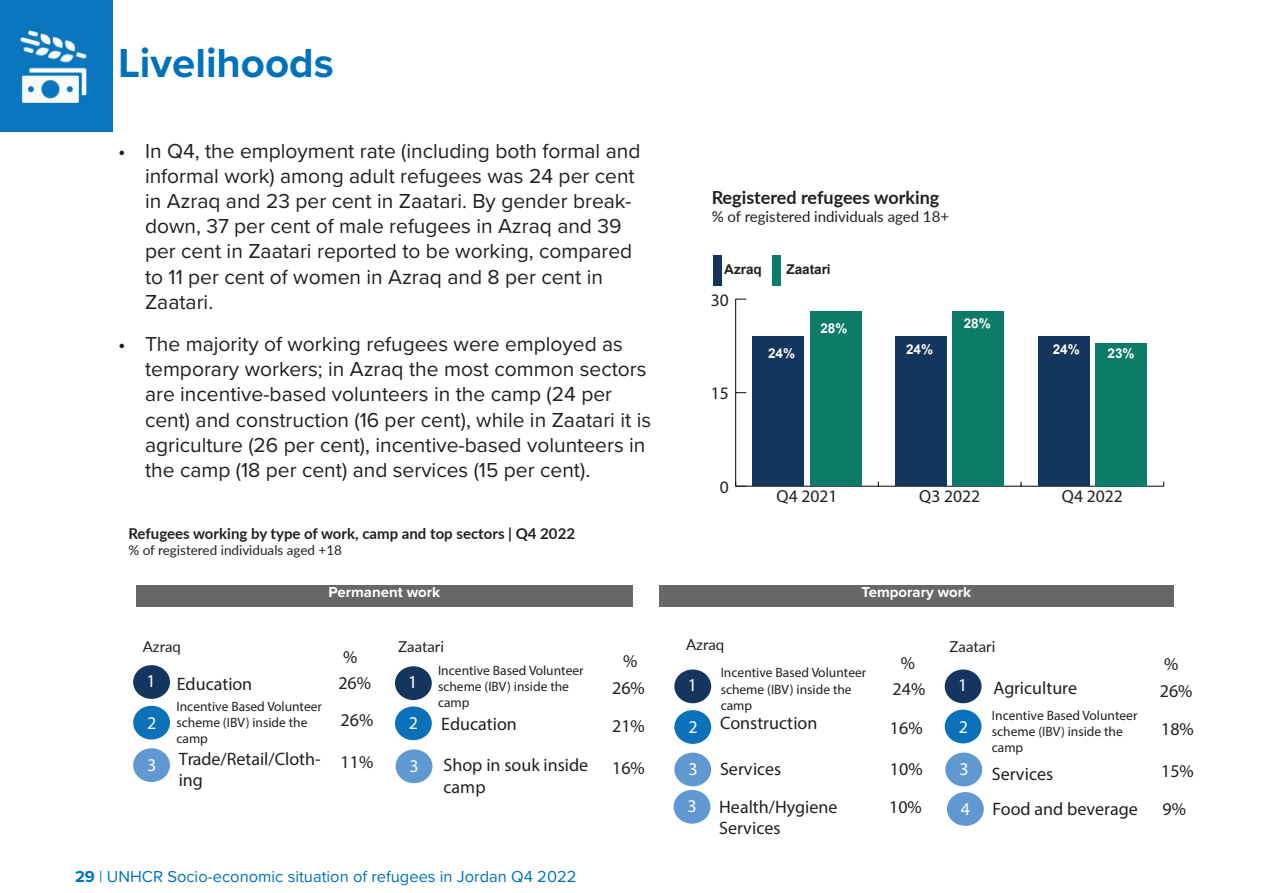
<style>
.page{position:relative;width:1263px;height:893px;background:#fff}
.page>*{position:absolute;margin:0;border:0;box-sizing:border-box;transform-origin:0 0}
.t1{font:700 42px "Proxima Nova";color:#0072bc}
.t2{font:21px/25.2px "Proxima Nova";color:#231f20}
.t3{font:18px/21.6px "Myriad Pro";color:#231f20}
.t4{font:700 18px "Lato";color:#231f20}
.t5{font:18px "Myriad Pro";color:#fff}
.t6{font:17.55px "Myriad Pro";color:#231f20}
.t7{font:16.5px "Proxima Nova";color:#0072bc}
.t8{font:15px "Lato";color:#231f20}
.t9{font:700 15px "Lato";color:#231f20}
.t10{font:700 15px "Proxima Nova";color:#fff}
.t11{font:13.5px/16.2px "Myriad Pro";color:#231f20}
.t12{font:13.5px "Lato";color:#231f20}
.t13{font:700 13.5px "Arial";color:#fff}
.t14{font:700 13.5px "Arial";color:#231f20}
.s1{font-weight:700}
</style>
<div class="page">
<div style="left:0;top:0;width:113px;height:132px;background:#0977be"></div>
<img style="left:20px;top:30px;width:67px;height:73px">
<div style="left:136px;top:585px;width:496px;height:22px;background:#666766"></div>
<div style="left:659px;top:585px;width:515px;height:22px;background:#666766"></div>
<hr style="left:736px;top:486px;width:428px;height:1px;background:#231f20">
<hr style="left:735px;top:299px;width:1px;height:187px;background:#231f20">
<svg style="left:735px;top:482px;width:11px;height:5px"></svg>
<div style="left:810px;top:312px;width:51px;height:174px;background:#0c7c68"></div>
<div style="left:952px;top:312px;width:52px;height:174px;background:#0c7c68"></div>
<div style="left:1095px;top:343px;width:51px;height:143px;background:#0c7c68"></div>
<div style="left:753px;top:337px;width:51px;height:149px;background:#14365e"></div>
<div style="left:895px;top:337px;width:52px;height:149px;background:#14365e"></div>
<div style="left:1038px;top:337px;width:51px;height:149px;background:#14365e"></div>
<div style="left:772px;top:255px;width:8px;height:31px;background:#0c7c68"></div>
<div style="left:713px;top:255px;width:8px;height:31px;background:#14365e"></div>
<div style="left:133px;top:665px;width:37px;height:34px;background:#14365e;border-radius:50%"></div>
<div style="left:133px;top:706px;width:37px;height:33px;background:#0b72ba;border-radius:50%"></div>
<div style="left:133px;top:748px;width:37px;height:34px;background:#6098d1;border-radius:50%"></div>
<div style="left:395px;top:666px;width:37px;height:34px;background:#14365e;border-radius:50%"></div>
<div style="left:395px;top:706px;width:37px;height:34px;background:#0b72ba;border-radius:50%"></div>
<div style="left:396px;top:749px;width:36px;height:34px;background:#6098d1;border-radius:50%"></div>
<div style="left:674px;top:669px;width:37px;height:34px;background:#14365e;border-radius:50%"></div>
<div style="left:674px;top:710px;width:37px;height:34px;background:#0b72ba;border-radius:50%"></div>
<div style="left:674px;top:753px;width:37px;height:33px;background:#6098d1;border-radius:50%"></div>
<div style="left:674px;top:790px;width:36px;height:34px;background:#6098d1;border-radius:50%"></div>
<div style="left:945px;top:669px;width:36px;height:34px;background:#14365e;border-radius:50%"></div>
<div style="left:945px;top:710px;width:36px;height:33px;background:#0b72ba;border-radius:50%"></div>
<div style="left:945px;top:753px;width:37px;height:33px;background:#6098d1;border-radius:50%"></div>
<div style="left:947px;top:792px;width:37px;height:34px;background:#6098d1;border-radius:50%"></div>
<p class="t1" style="left:118px;top:31px;width:217px">Livelihoods</p>
<p class="t2" style="left:118px;top:137px;width:9px">•</p>
<p class="t2" style="left:118px;top:330px;width:9px">•</p>
<p class="t2" style="left:145px;top:137px;width:497px">In Q4, the employment rate (including both formal and</p>
<p class="t2" style="left:145px;top:162px;width:491px">informal work) among adult refugees was 24 per cent</p>
<p class="t2" style="left:145px;top:213px;width:478px">down, 37 per cent of male refugees in Azraq and 39</p>
<p class="t2" style="left:145px;top:187px;width:488px">in Azraq and 23 per cent in Zaatari. By gender break-</p>
<p class="t2" style="left:145px;top:238px;width:489px">per cent in Zaatari reported to be working, compared to 11 per cent of women in Azraq and 8 per cent in<br>Zaatari.</p>
<p class="t2" style="left:145px;top:330px;width:479px">The majority of working refugees were employed as</p>
<p class="t2" style="left:145px;top:356px;width:508px">temporary workers; in Azraq the most common sectors are incentive-based volunteers in the camp (24 per cent) and construction (16 per cent ,) while in Zaatari isit agriculture (26 per cent ,) incentive-based volunteers in the camp (18 per cent) and services (15 per cent .(</p>
<p class="t9" style="left:128px;top:522px;width:448px">Refugees working by type of work, camp and top sectors | Q4 2022</p>
<p class="t12" style="left:128px;top:541px;width:215px">% of registered individuals aged +18</p>
<p class="t8" style="left:143px;top:635px;width:40px">Azraq</p>
<p class="t10" style="left:328px;top:581px;width:113px">Permanent work</p>
<p class="t3" style="left:343px;top:646px;width:16px">%</p>
<p class="t8" style="left:398px;top:635px;width:47px">Zaatari</p>
<p class="t5" style="left:146px;top:670px;width:11px">1</p>
<p class="t5" style="left:147px;top:712px;width:11px">2</p>
<p class="t5" style="left:147px;top:754px;width:11px">3</p>
<p class="t3" style="left:177px;top:673px;width:77px">Education</p>
<p class="t11" style="left:176px;top:698px;width:147px">Incentive Based Volunteer scheme (IBV) inside the camp</p>
<p class="t3" style="left:179px;top:747px;width:143px">Trade/Retail/Cloth-</p>
<p class="t3" style="left:179px;top:769px;width:26px">ing</p>
<p class="t3" style="left:338px;top:664px;width:36px;line-height:37.2px">26%<br>26%</p>
<p class="t3" style="left:341px;top:751px;width:34px">11%</p>
<p class="t5" style="left:408px;top:671px;width:11px">1</p>
<p class="t5" style="left:409px;top:712px;width:11px">2</p>
<p class="t5" style="left:410px;top:755px;width:11px">3</p>
<p class="t11" style="left:438px;top:662px;width:147px">Incentive Based Volunteer scheme (IBV) inside the camp</p>
<p class="t3" style="left:441px;top:713px;width:77px">Education</p>
<p class="t3" style="left:444px;top:754px;width:146px">Shop in souk inside camp</p>
<p class="t3" style="left:623px;top:650px;width:16px">%</p>
<p class="t3" style="left:612px;top:668px;width:34px;line-height:38.2px">26%<br>21%</p>
<p class="t3" style="left:612px;top:756px;width:34px">16%</p>
<p class="t7" style="left:75px;top:864px;width:503px"><span class="s1">29</span> | UNHCR Socio-economic situation of refugees in Jordan Q4 2022</p>
<p class="t4" style="left:712px;top:184px;width:229px">Registered refugees working</p>
<p class="t8" style="left:712px;top:206px;width:239px">% of registered individuals aged 18+</p>
<p class="t14" style="left:724px;top:260px;width:39px">Azraq</p>
<p class="t6" style="left:711px;top:289px;width:19px">30</p>
<p class="t14" style="left:786px;top:260px;width:46px">Zaatari</p>
<p class="t13" style="left:820px;top:319px;width:29px">28%</p>
<p class="t6" style="left:711px;top:383px;width:19px">15</p>
<p class="t6" style="left:720px;top:476px;width:10px">0</p>
<p class="t13" style="left:768px;top:344px;width:29px">24%</p>
<p class="t6" style="left:776px;top:486px;width:62px">Q4 2021</p>
<p class="t13" style="left:906px;top:340px;width:29px">24%</p>
<p class="t13" style="left:964px;top:314px;width:29px">28%</p>
<p class="t6" style="left:919px;top:486px;width:62px">Q3 2022</p>
<p class="t13" style="left:1053px;top:340px;width:29px">24%</p>
<p class="t13" style="left:1107px;top:345px;width:29px">23%</p>
<p class="t6" style="left:1062px;top:486px;width:62px">Q4 2022</p>
<p class="t8" style="left:686px;top:634px;width:40px">Azraq</p>
<p class="t10" style="left:861px;top:581px;width:111px">Temporary work</p>
<p class="t8" style="left:950px;top:635px;width:47px">Zaatari</p>
<p class="t5" style="left:688px;top:674px;width:11px">1</p>
<p class="t5" style="left:688px;top:716px;width:11px">2</p>
<p class="t5" style="left:688px;top:758px;width:11px">3</p>
<p class="t5" style="left:687px;top:795px;width:11px">3</p>
<p class="t11" style="left:721px;top:664px;width:147px">Incentive Based Volunteer scheme (IBV) inside the camp</p>
<p class="t3" style="left:720px;top:712px;width:99px">Construction</p>
<p class="t3" style="left:720px;top:758px;width:63px">Services</p>
<p class="t3" style="left:901px;top:651px;width:16px">%</p>
<p class="t3" style="left:890px;top:670px;width:37px;line-height:38.4px">24%<br>16%</p>
<p class="t3" style="left:890px;top:758px;width:34px">10%</p>
<p class="t3" style="left:719px;top:796px;width:120px">Health/Hygiene<br>Services</p>
<p class="t3" style="left:889px;top:795px;width:34px">10%</p>
<p class="t5" style="left:958px;top:674px;width:11px">1</p>
<p class="t5" style="left:959px;top:715px;width:11px">2</p>
<p class="t5" style="left:959px;top:758px;width:11px">3</p>
<p class="t5" style="left:961px;top:797px;width:11px">4</p>
<p class="t3" style="left:993px;top:677px;width:85px">Agriculture</p>
<p class="t11" style="left:992px;top:707px;width:147px">Incentive Based Volunteer scheme (IBV) inside the camp</p>
<p class="t3" style="left:992px;top:763px;width:63px">Services</p>
<p class="t3" style="left:992px;top:798px;width:147px">Food and beverage</p>
<p class="t3" style="left:1164px;top:653px;width:16px">%</p>
<p class="t3" style="left:1160px;top:671px;width:36px;line-height:38.4px">26%<br>18%</p>
<p class="t3" style="left:1161px;top:760px;width:34px">15%</p>
<p class="t3" style="left:1162px;top:798px;width:25px">9%</p>
</div>
